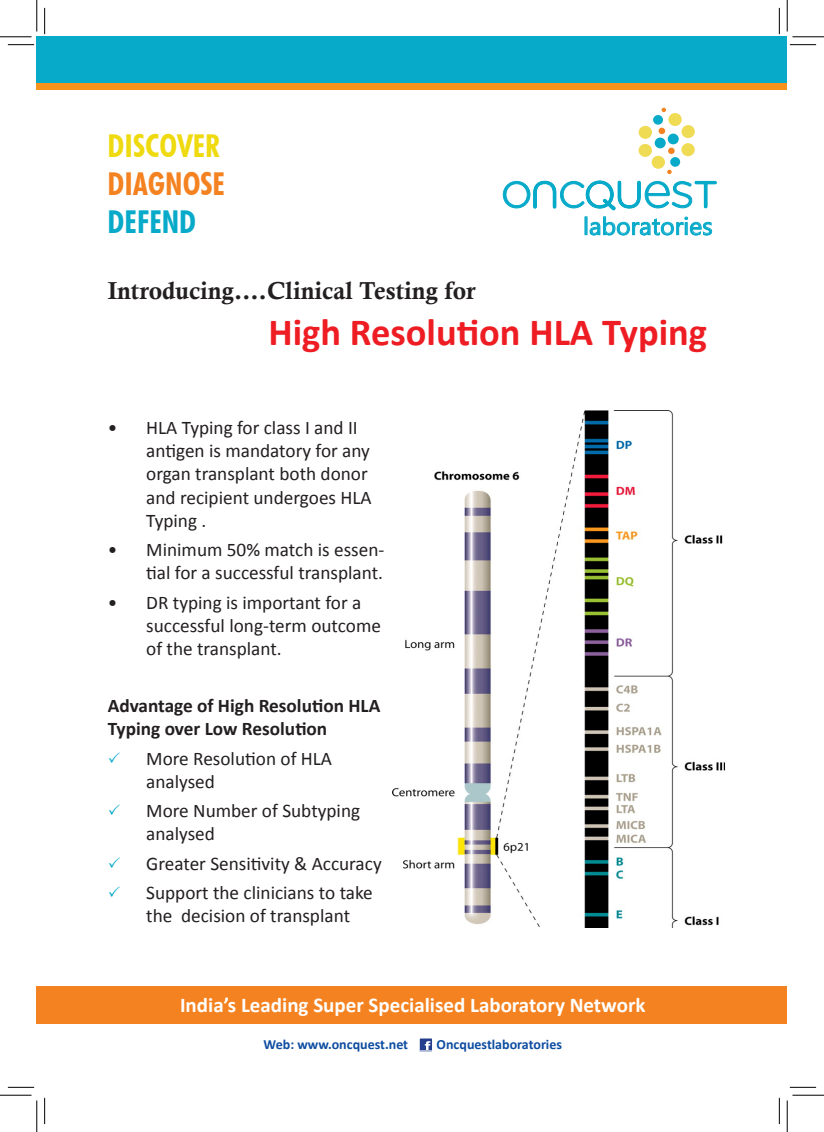
<style>
.page{position:relative;width:824px;height:1132px;background:#fff}
.page>*{position:absolute;margin:0;border:0;box-sizing:border-box;transform-origin:0 0}
.t1{font:700 38.5px "Calibri";color:#ee1d23}
.t2{font:700 condensed 31.5px "Futura BT";color:#efda0f}
.t3{font:700 condensed 31.5px "Futura BT";color:#f58220}
.t4{font:700 condensed 31.5px "Futura BT";color:#08aaca}
.t5{font:24.5px "Calis MT Bol";color:#231f20}
.t6{font:24.15px "Segoe UI";color:#08aaca}
.t7{font:700 21px "Calibri";color:#fff}
.t8{font:19.25px/23.1px "Calibri";color:#231f20}
.t9{font:700 19.25px/23.1px "Calibri";color:#231f20}
.t10{font:700 14px "Calibri";color:#0d4da1}
</style>
<div class="page">
<img style="left:393px;top:410px;width:331px;height:517px">
<svg style="left:502px;top:180px;width:215px;height:31px"></svg>
<div style="left:670px;top:157px;width:10px;height:10px;background:#08aaca;border-radius:50%"></div>
<svg style="left:668px;top:148px;width:6px;height:6px"></svg>
<svg style="left:667px;top:170px;width:4px;height:4px"></svg>
<div style="left:654px;top:137px;width:11px;height:11px;background:#08aaca;border-radius:50%"></div>
<div style="left:667px;top:133px;width:11px;height:11px;background:#08aaca;border-radius:50%"></div>
<div style="left:681px;top:143px;width:13px;height:13px;background:#efdb54;border-radius:50%"></div>
<div style="left:681px;top:125px;width:13px;height:13px;background:#efdb54;border-radius:50%"></div>
<div style="left:668px;top:113px;width:13px;height:13px;background:#efdb54;border-radius:50%"></div>
<div style="left:638px;top:126px;width:14px;height:13px;background:#efdb54;border-radius:50%"></div>
<div style="left:638px;top:144px;width:13px;height:13px;background:#efdb54;border-radius:50%"></div>
<div style="left:651px;top:156px;width:14px;height:13px;background:#efdb54;border-radius:50%"></div>
<div style="left:653px;top:115px;width:10px;height:10px;background:#08aaca;border-radius:50%"></div>
<div style="left:658px;top:128px;width:7px;height:6px;background:#f58220;border-radius:50%"></div>
<svg style="left:661px;top:108px;width:5px;height:4px"></svg>
<svg style="left:585px;top:217px;width:126px;height:18px"></svg>
<div style="left:37px;top:37px;width:750px;height:46px;background:#08aaca"></div>
<div style="left:37px;top:83px;width:750px;height:7px;background:#f7931d"></div>
<div style="left:37px;top:985px;width:750px;height:38px;background:#f58220"></div>
<div style="left:419px;top:1037px;width:14px;height:15px;background:#253f8e"></div>
<div style="left:418px;top:1036px;width:16px;height:17px;border:2px solid #fff"></div>
<svg style="left:420px;top:1040px;width:11px;height:10px"></svg>
<svg style="left:8px;top:44px;width:26px;height:1px"></svg>
<svg style="left:789px;top:44px;width:27px;height:1px"></svg>
<svg style="left:8px;top:1086px;width:26px;height:1px"></svg>
<svg style="left:790px;top:1086px;width:26px;height:1px"></svg>
<svg style="left:44px;top:8px;width:1px;height:26px"></svg>
<svg style="left:44px;top:1097px;width:1px;height:26px"></svg>
<svg style="left:779px;top:8px;width:1px;height:26px"></svg>
<svg style="left:779px;top:1097px;width:1px;height:26px"></svg>
<hr style="left:0;top:36px;width:32px;height:1px;background:#000">
<hr style="left:792px;top:36px;width:31px;height:1px;background:#000">
<hr style="left:0;top:1094px;width:32px;height:1px;background:#000">
<hr style="left:792px;top:1094px;width:31px;height:1px;background:#000">
<hr style="left:36px;top:0;width:1px;height:32px;background:#000">
<hr style="left:36px;top:1100px;width:1px;height:31px;background:#000">
<hr style="left:786px;top:0;width:1px;height:32px;background:#000">
<hr style="left:786px;top:1100px;width:1px;height:31px;background:#000">
<p class="t2" style="left:108px;top:127px;width:113px">DISCOVER</p>
<p class="t3" style="left:108px;top:165px;width:119px">DIAGNOSE</p>
<p class="t4" style="left:108px;top:202px;width:90px">DEFEND</p>
<p class="t6" style="left:583px;top:209px;width:131px">laboratories</p>
<p class="t5" style="left:108px;top:276px;width:369px">Introducing….Clinical Testing for</p>
<p class="t1" style="left:268px;top:308px;width:440px">High Resolution HLA Typing</p>
<p class="t8" style="left:146px;top:416px;width:227px;text-indent:-38px">• HLA Typing for class I and II antigen is mandatory for any organ transplant both donor and recipient undergoes HLA<br>Typing .</p>
<p class="t8" style="left:108px;top:538px;width:278px;text-align:right">• Minimum 50% match is essen&shy;tial for a successful transplant.</p>
<p class="t8" style="left:146px;top:590px;width:236px;text-indent:-38px">• DR typing is important for a successful long-term outcome of the transplant.</p>
<p class="t9" style="left:108px;top:694px;width:274px">Advantage of High Resolution HLA<br>Typing over Low Resolution</p>
<p class="t8" style="left:146px;top:746px;width:187px">More Resolution of HLA analysed</p>
<p class="t8" style="left:146px;top:799px;width:215px">More Number of Subtyping analysed</p>
<p class="t8" style="left:146px;top:851px;width:237px">Greater Sensitivity &amp; Accuracy</p>
<p class="t8" style="left:146px;top:881px;width:228px">Support the clinicians to take the decision of transplant</p>
<p class="t7" style="left:180px;top:991px;width:467px">India’s Leading Super Specialised Laboratory Network</p>
<p class="t10" style="left:263px;top:1034px;width:146px">Web: www.oncquest.net</p>
<p class="t10" style="left:436px;top:1034px;width:127px">Oncquestlaboratories</p>
</div>
